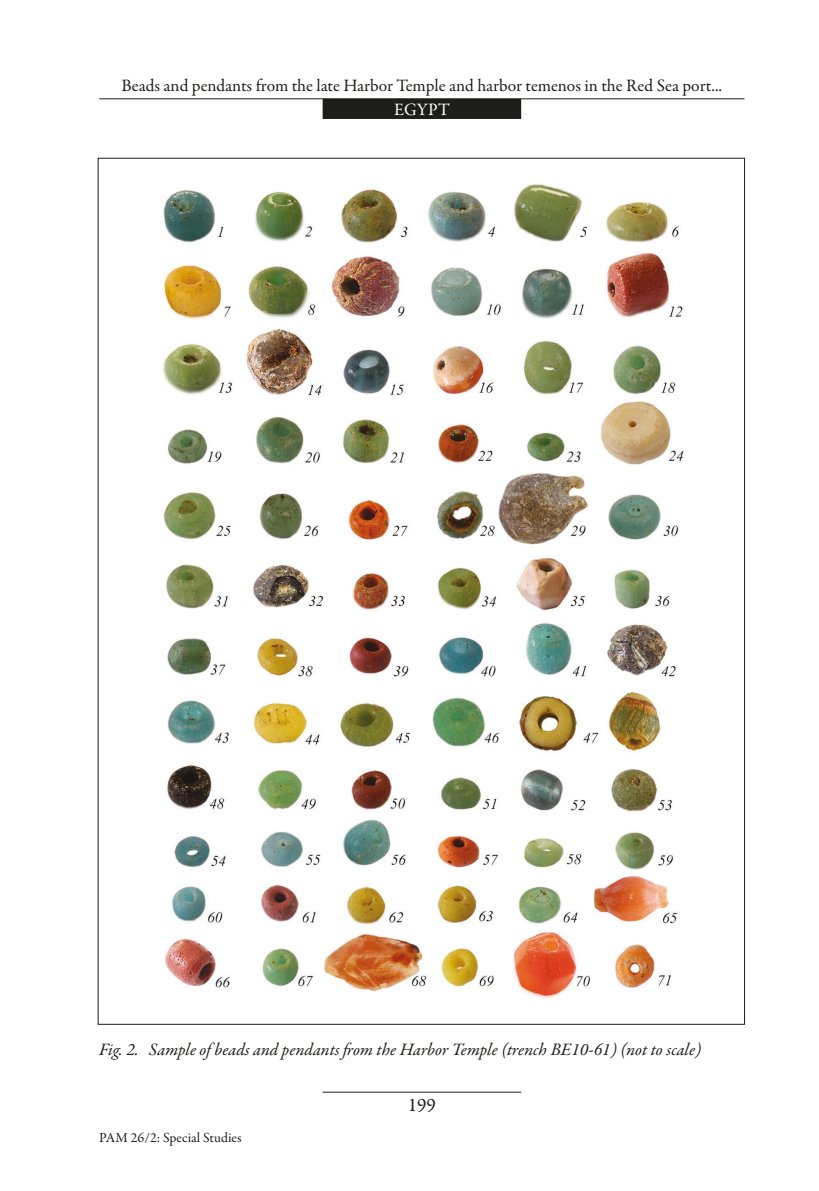
<style>
.page{position:relative;width:819px;height:1191px;background:#fff}
.page>*{position:absolute;margin:0;border:0;box-sizing:border-box;transform-origin:0 0}
.t1{font:19.25px "Garamond Premr Pro";color:#1d1d1b}
.t2{font:italic 17.5px "Garamond Premr Pro";color:#1d1d1b}
.t3{font:17.5px "Garamond Premr Pro";color:#1d1d1b}
.t4{font:17.5px "Garamond Premr Pro";letter-spacing:.015em;color:#fff}
.t5{font:14px "Garamond Premr Pro";color:#1d1d1b}
</style>
<div class="page">
<hr style="left:99px;top:98px;width:645px;height:1px;background:#1d1d1b">
<div style="left:322px;top:99px;width:199px;height:20px;background:#1d1d1b"></div>
<hr style="left:322px;top:1091px;width:199px;height:1px;background:#1d1d1b">
<img style="left:163px;top:184px;width:521px;height:814px">
<p class="t3" style="left:122px;top:75px;width:602px">Beads and pendants from the late Harbor Temple and harbor temenos in the Red Sea port...</p>
<p class="t4" style="left:394px;top:99px;width:57px">EGYPT</p>
<p class="t2" style="left:99px;top:1038px;width:603px">Fig. 2. Sample of beads and pendants from the Harbor Temple (trench BE10-61) (not to scale)</p>
<p class="t5" style="left:99px;top:1128px;width:144px">PAM 26/2: Special Studies</p>
<p class="t1" style="left:408px;top:1093px;width:30px">199</p>
</div>
